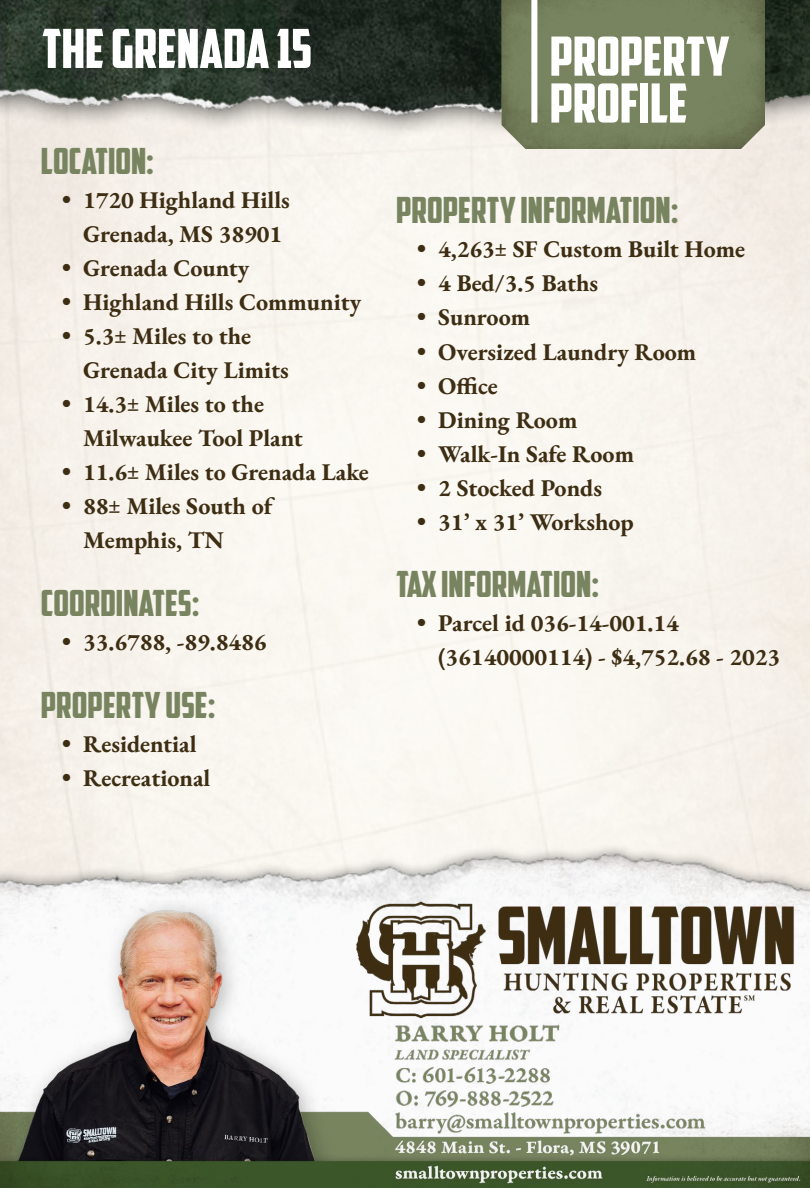
<style>
.page{position:relative;width:810px;height:1188px;background:#fff}
.page>*{position:absolute;margin:0;border:0;box-sizing:border-box;transform-origin:0 0}
.t1{font:54px/46.8px "American Captain";color:#fff}
.t2{font:36px "American Captain";color:#77845f}
.t3{font:24px/34px "EB Garamond";color:#3d2d12}
</style>
<div class="page">
<img style="left:0;top:803px;width:810px;height:97px">
<img style="left:0;top:900px;width:810px;height:288px">
<img style="left:0;top:0;width:810px;height:169px">
<img style="left:502px;top:0;width:263px;height:149px">
<div style="left:531px;top:0;width:6px;height:123px;background:#fff"></div>
<h1 class="t1" style="left:42px;top:25px;width:272px">THE GRENADA 15</h1>
<h1 class="t1" style="left:550px;top:33px;width:181px">PROPERTY<br>PROFILE</h1>
<h2 class="t2" style="left:41px;top:140px;width:115px">LOCATION:</h2>
<p class="t3" style="left:62px;top:183px;width:229px;text-align:center">• 1720 Highland Hills<br>Grenada, MS 38901</p>
<p class="t3" style="left:62px;top:251px;width:189px">• Grenada County</p>
<p class="t3" style="left:62px;top:285px;width:301px">• Highland Hills Community</p>
<p class="t3" style="left:83px;top:319px;width:207px;text-indent:-21px">• 5.3± Miles to the<br>Grenada City Limits</p>
<p class="t3" style="left:83px;top:387px;width:221px;text-indent:-21px">• 14.3± Miles to the<br>Milwaukee Tool Plant</p>
<p class="t3" style="left:62px;top:455px;width:308px">• 11.6± Miles to Grenada Lake</p>
<p class="t3" style="left:83px;top:489px;width:191px;text-indent:-21px">• 88± Miles South of<br>Memphis, TN</p>
<h2 class="t2" style="left:41px;top:582px;width:160px">COORDINATES:</h2>
<p class="t3" style="left:62px;top:625px;width:206px">• 33.6788, -89.8486</p>
<h2 class="t2" style="left:41px;top:684px;width:176px">PROPERTY USE:</h2>
<p class="t3" style="left:62px;top:727px;width:136px">• Residential</p>
<p class="t3" style="left:62px;top:761px;width:150px">• Recreational</p>
<h2 class="t2" style="left:396px;top:189px;width:284px">PROPERTY INFORMATION:</h2>
<p class="t3" style="left:417px;top:233px;width:330px">• 4,263± SF Custom Built Home</p>
<p class="t3" style="left:417px;top:267px;width:183px">• 4 Bed/3.5 Baths</p>
<p class="t3" style="left:417px;top:301px;width:114px">• Sunroom</p>
<p class="t3" style="left:417px;top:335px;width:281px">• Oversized Laundry Room</p>
<p class="t3" style="left:417px;top:369px;width:82px">• Office</p>
<p class="t3" style="left:417px;top:403px;width:162px">• Dining Room</p>
<p class="t3" style="left:417px;top:437px;width:218px">• Walk-In Safe Room</p>
<p class="t3" style="left:417px;top:471px;width:187px">• 2 Stocked Ponds</p>
<p class="t3" style="left:417px;top:505px;width:218px">• 31’ x 31’ Workshop</p>
<h2 class="t2" style="left:396px;top:563px;width:205px">TAX INFORMATION:</h2>
<p class="t3" style="left:438px;top:607px;width:344px;text-indent:-21px">• Parcel id 036-14-001.14 (36140000114) - $4,752.68 - 2023</p>
</div>
